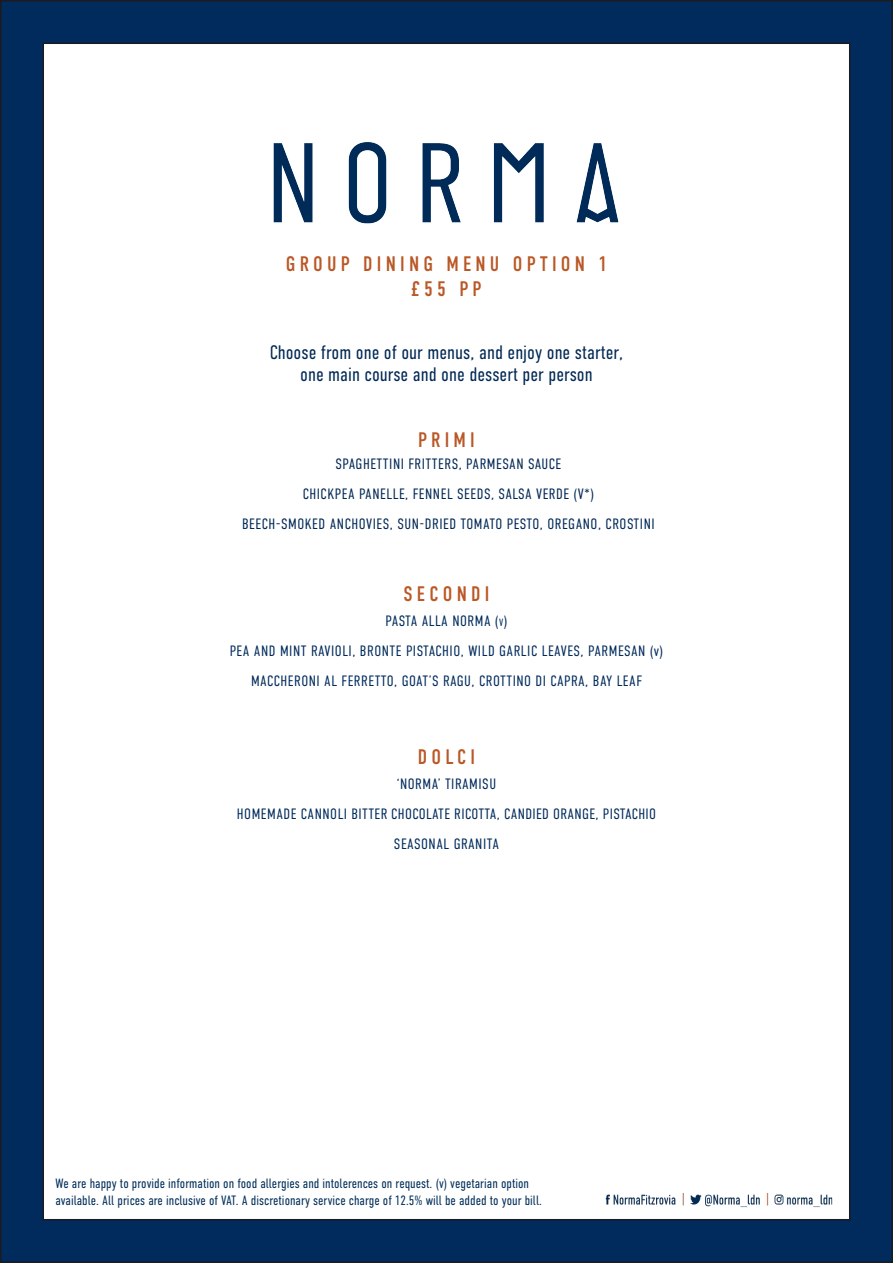
<style>
.page{position:relative;width:893px;height:1263px;background:#fff}
.page>*{position:absolute;margin:0;border:0;box-sizing:border-box;transform-origin:0 0}
.t1{font:21px "DIN Condensed";letter-spacing:.2em;color:#ba5826}
.t2{font:300 19.5px "DIN Condensed";color:#002855}
.t3{font:300 15px "DIN Condensed";letter-spacing:.035em;color:#002b5c}
.t4{font:300 15px "DIN Condensed";letter-spacing:.035em;color:#002855}
.t5{font:300 13.5px/16.2px "DIN Condensed";color:#002e5a}
.s1{font-size:10.5px}
</style>
<div class="page">
<div style="left:1px;top:1px;width:891px;height:1261px;background:#002b5c"></div>
<div style="left:43px;top:43px;width:807px;height:1177px;background:#fff;border:2px solid #1b1c20"></div>
<img style="left:273px;top:142px;width:346px;height:82px">
<img style="left:605px;top:1193px;width:228px;height:15px">
<p class="t1" style="left:286px;top:252px;width:323px">GROUP DINING MENU OPTION 1</p>
<p class="t1" style="left:411px;top:277px;width:72px">£55 PP</p>
<p class="t2" style="left:270px;top:341px;width:355px">Choose from one of our menus, and enjoy one starter,</p>
<p class="t2" style="left:300px;top:363px;width:294px">one main course and one dessert per person</p>
<p class="t1" style="left:418px;top:428px;width:58px">PRIMI</p>
<p class="t4" style="left:335px;top:456px;width:227px">SPAGHETTINI FRITTERS, PARMESAN SAUCE</p>
<p class="t4" style="left:303px;top:486px;width:293px">CHICKPEA PANELLE, FENNEL SEEDS, SALSA VERDE (V*)</p>
<p class="t4" style="left:242px;top:516px;width:414px">BEECH-SMOKED ANCHOVIES, SUN-DRIED TOMATO PESTO, OREGANO, CROSTINI</p>
<p class="t1" style="left:404px;top:582px;width:87px">SECONDI</p>
<p class="t3" style="left:386px;top:612px;width:123px">PASTA ALLA NORMA (<span class="s1">v</span>)</p>
<p class="t3" style="left:230px;top:642px;width:435px">PEA AND MINT RAVIOLI, BRONTE PISTACHIO, WILD GARLIC LEAVES, PARMESAN (v)</p>
<p class="t3" style="left:251px;top:672px;width:392px">MACCHERONI AL FERRETTO, GOAT’S RAGU, CROTTINO DI CAPRA, BAY LEAF</p>
<p class="t1" style="left:418px;top:745px;width:59px">DOLCI</p>
<p class="t3" style="left:397px;top:776px;width:101px">‘NORMA’ TIRAMISU</p>
<p class="t3" style="left:237px;top:806px;width:421px">HOMEMADE CANNOLI BITTER CHOCOLATE RICOTTA, CANDIED ORANGE, PISTACHIO</p>
<p class="t3" style="left:394px;top:836px;width:107px">SEASONAL GRANITA</p>
<p class="t5" style="left:56px;top:1176px;width:488px">We are happy to provide information on food allergies and intolerences on request. (v) vegetarian option available. All prices are inclusive of VAT. A discretionary service charge of 12.5% will be added to your bill.</p>
</div>
